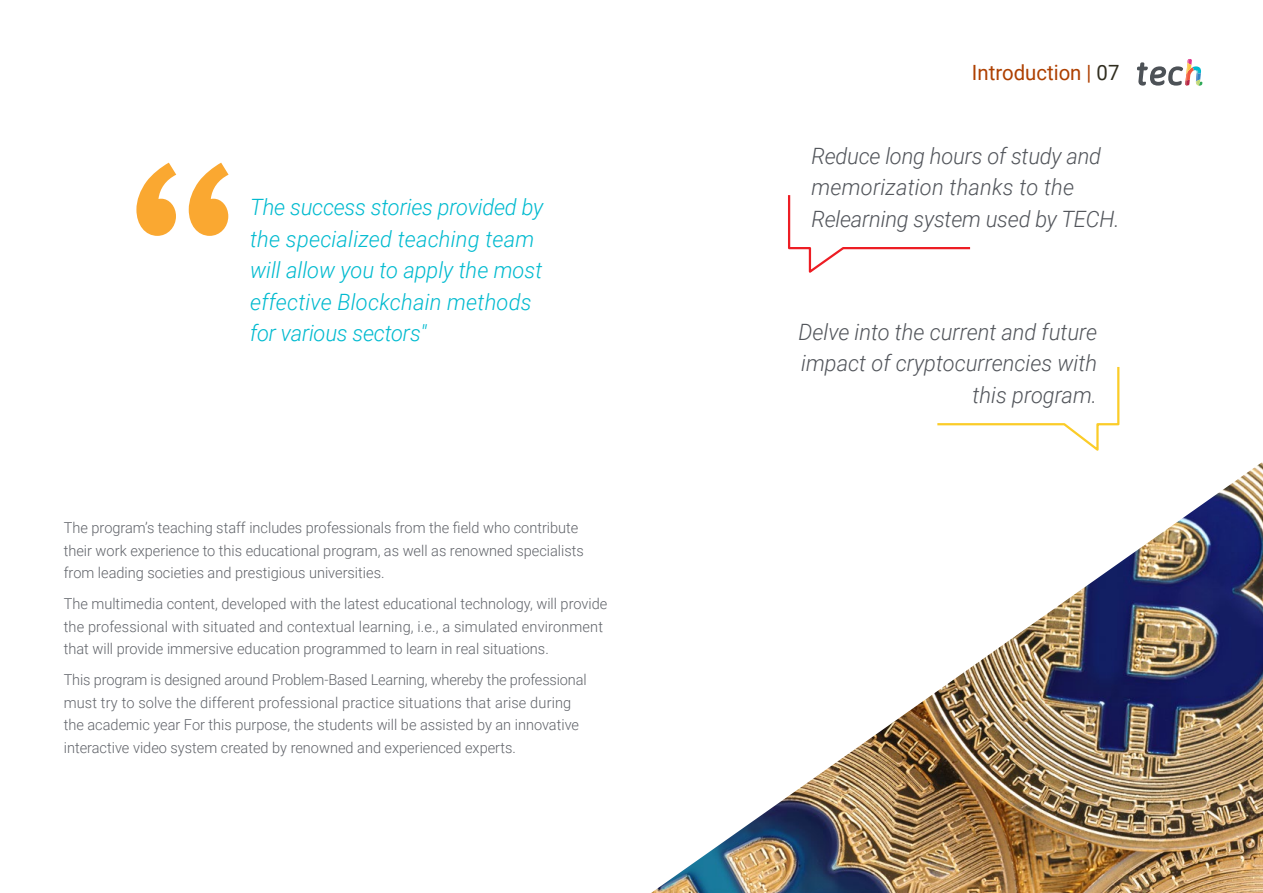
<style>
.page{position:relative;width:1263px;height:893px;background:#fff}
.page>*{position:absolute;margin:0;border:0;box-sizing:border-box;transform-origin:0 0}
.t1{font:italic 300 22.5px/31.5px "Roboto";color:#52555b}
.t2{font:italic 300 22.5px/31.5px "Roboto";color:#00bacf}
.t3{font:21px "Roboto";color:#ae4000}
.t4{font:300 15px/22.5px "Roboto";color:#61646a}
.s1{color:#312e20}
</style>
<div class="page">
<img style="left:651px;top:462px;width:612px;height:431px">
<svg style="left:1137px;top:59px;width:65px;height:27px"></svg>
<svg style="left:136px;top:163px;width:93px;height:73px"></svg>
<svg style="left:788px;top:195px;width:183px;height:78px"></svg>
<svg style="left:937px;top:367px;width:183px;height:84px"></svg>
<h1 class="t2" style="left:250px;top:191px;width:295px">The success stories provided by the specialized teaching team will allow you to apply the most effective Blockchain methods for various sectors"</h1>
<p class="t4" style="left:64px;top:516px;width:522px">The program’s teaching staff includes professionals from the field who contribute their work experience to this educational program, as well as renowned specialists from leading societies and prestigious universities.</p>
<p class="t4" style="left:64px;top:592px;width:545px">The multimedia content, developed with the latest educational technology, will provide the professional with situated and contextual learning, i.e., a simulated environment that will provide immersive education programmed to learn in real situations.</p>
<p class="t4" style="left:64px;top:668px;width:524px">This program is designed around Problem-Based Learning, whereby the professional must try to solve the different professional practice situations that arise during the academic year For this purpose, the students will be assisted by an innovative interactive video system created by renowned and experienced experts.</p>
<h2 class="t3" style="left:972px;top:57px;width:149px">Introduction | <span class="s1">07</span></h2>
<h1 class="t1" style="left:811px;top:139px;width:310px">Reduce long hours of study and memorization thanks to the<br>Relearning system used by TECH.</h1>
<h1 class="t1" style="left:798px;top:315px;width:300px;text-align:right">Delve into the current and future impact of cryptocurrencies with this program.</h1>
</div>
